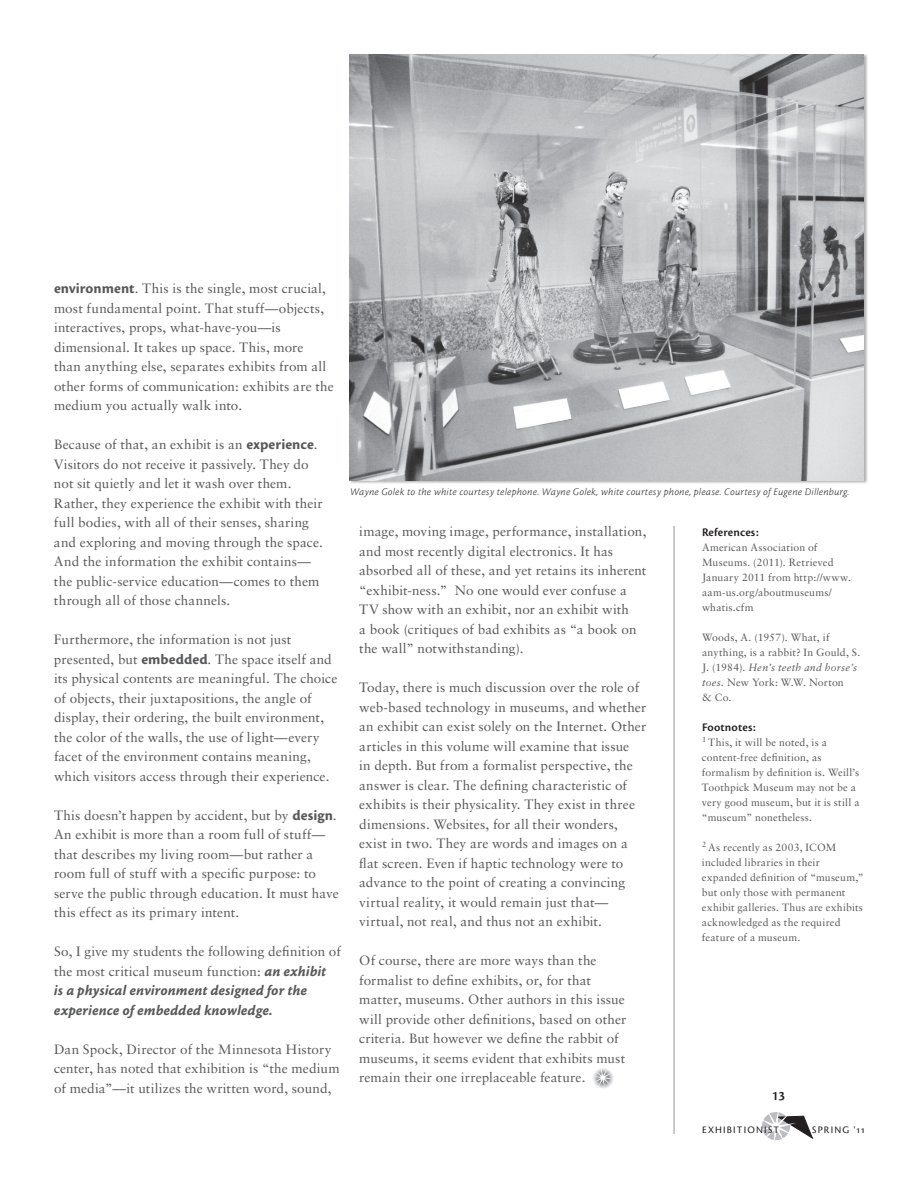
<style>
.page{position:relative;width:918px;height:1188px;background:#fff}
.page>*{position:absolute;margin:0;border:0;box-sizing:border-box;transform-origin:0 0}
.t1{font:15px/19.5px "Cronos MM It 700 10";letter-spacing:.01em;color:#57585a}
.t2{font:13.5px/19.5px "Sabon";letter-spacing:.01em;color:#57585a}
.t3{font:13.5px "Cronos MM 574 9";color:#231f20}
.t4{font:12.15px "Cronos MM 574 8";letter-spacing:.01em;color:#231f20}
.t5{font:10.5px/15px "Sabon";letter-spacing:.02em;color:#57585a}
.t6{font:10.5px "Cronos MM It 250 7";letter-spacing:.025em;color:#231f20}
.t7{font:10.35px "Cronos MM SC 408 9";letter-spacing:.12em;color:#231f20}
.s1{font-family:"Cronos MM 700 10";font-size:15px}
.s2{font-family:"Cronos MM It 700 10";font-size:15px}
.s3{font-style:italic}
</style>
<div class="page">
<svg style="left:762px;top:1112px;width:51px;height:29px"></svg>
<hr style="left:674px;top:526px;width:1px;height:608px;background:#939598">
<div style="left:349px;top:54px;width:520px;height:431px;background:#231f20;opacity:.35"></div>
<img style="left:350px;top:54px;width:514px;height:426px">
<svg style="left:593px;top:1068px;width:20px;height:20px"></svg>
<p class="t2" style="left:54px;top:279px;width:281px"><span class="s1">environment</span>. This is the single, most crucial, most fundamental point. That stuff—objects, interactives, props, what-have-you—is dimensional. It takes up space. This, more than anything else, separates exhibits from all other forms of communication: exhibits are the medium you actually walk into.</p>
<p class="t2" style="left:54px;top:435px;width:270px">Because of that, an exhibit is an <span class="s1">experience</span>.<br>Visitors do not receive it passively. They do not sit quietly and let it wash over them.<br>Rather, they experience the exhibit with their full bodies, with all of their senses, sharing and exploring and moving through the space.<br>And the information the exhibit contains— the public-service education—comes to them through all of those channels.</p>
<p class="t2" style="left:54px;top:630px;width:285px">Furthermore, the information is not just presented, but <span class="s1">embedded</span>. The space itself and its physical contents are meaningful. The choice of objects, their juxtapositions, the angle of display, their ordering, the built environment, the color of the walls, the use of light—every facet of the environment contains meaning, which visitors access through their experience.</p>
<p class="t2" style="left:54px;top:805px;width:286px">This doesn’t happen by accident, but by <span class="s1">design</span>.<br>An exhibit is more than a room full of stuff— that describes my living room—but rather a room full of stuff with a specific purpose: to serve the public through education. It must have this effect as its primary intent.</p>
<p class="t2" style="left:54px;top:942px;width:288px">So, I give my students the following definition of the most critical museum function: <span class="s2">an exhibit</span></p>
<p class="t1" style="left:54px;top:981px;width:255px">is a physical environment designed for the experience of embedded knowledge.</p>
<p class="t2" style="left:54px;top:1039px;width:287px">Dan Spock, Director of the Minnesota History center, has noted that exhibition is “the medium of media”—it utilizes the written word, sound,</p>
<p class="t6" style="left:350px;top:486px;width:500px">Wayne Golek to the white courtesy telephone. Wayne Golek, white courtesy phone, please. Courtesy of Eugene Dillenburg.</p>
<p class="t2" style="left:359px;top:522px;width:289px">image, moving image, performance, installation, and most recently digital electronics. It has absorbed all of these, and yet retains its inherent “exhibit-ness.” No one would ever confuse a TV show with an exhibit, nor an exhibit with<br>a book (critiques of bad exhibits as “a book on the wall” notwithstanding).</p>
<p class="t2" style="left:359px;top:678px;width:289px">Today, there is much discussion over the role of web-based technology in museums, and whether an exhibit can exist solely on the Internet. Other articles in this volume will examine that issue<br>in depth. But from a formalist perspective, the answer is clear. The defining characteristic of exhibits is their physicality. They exist in three dimensions. Websites, for all their wonders, exist in two. They are words and images on a flat screen. Even if haptic technology were to advance to the point of creating a convincing virtual reality, it would remain just that— virtual, not real, and thus not an exhibit.</p>
<p class="t2" style="left:359px;top:951px;width:269px">Of course, there are more ways than the formalist to define exhibits, or, for that matter, museums. Other authors in this issue will provide other definitions, based on other criteria. But however we define the rabbit of museums, it seems evident that exhibits must remain their one irreplaceable feature.</p>
<p class="t4" style="left:702px;top:526px;width:58px">References:</p>
<p class="t5" style="left:702px;top:540px;width:150px">American Association of<br>Museums. (2011). Retrieved<br>January 2011 from http://www. aam-us.org/aboutmuseums/ whatis.cfm</p>
<p class="t5" style="left:702px;top:630px;width:160px">Woods, A. (1957). What, if anything, is a rabbit? In Gould, S.<br>J. (1984). <span class="s3">Hen’s teeth and horse’s toes.</span> New York: W.W. Norton<br>&amp; Co.</p>
<p class="t4" style="left:702px;top:721px;width:55px">Footnotes:</p>
<p class="t5" style="left:702px;top:735px;width:159px"><sup>1</sup> This, it will be noted, is a content-free definition, as formalism by definition is. Weill’s<br>Toothpick Museum may not be a very good museum, but it is still a “museum” nonetheless.</p>
<p class="t5" style="left:702px;top:840px;width:163px"><sup>2</sup> As recently as 2003, ICOM included libraries in their expanded definition of “museum,” but only those with permanent exhibit galleries. Thus are exhibits acknowledged as the required feature of a museum.</p>
<p class="t3" style="left:772px;top:1088px;width:15px">13</p>
<p class="t7" style="left:702px;top:1124px;width:79px">EXHIBITIONIST</p>
<p class="t7" style="left:812px;top:1124px;width:54px">SPRING '11</p>
</div>
